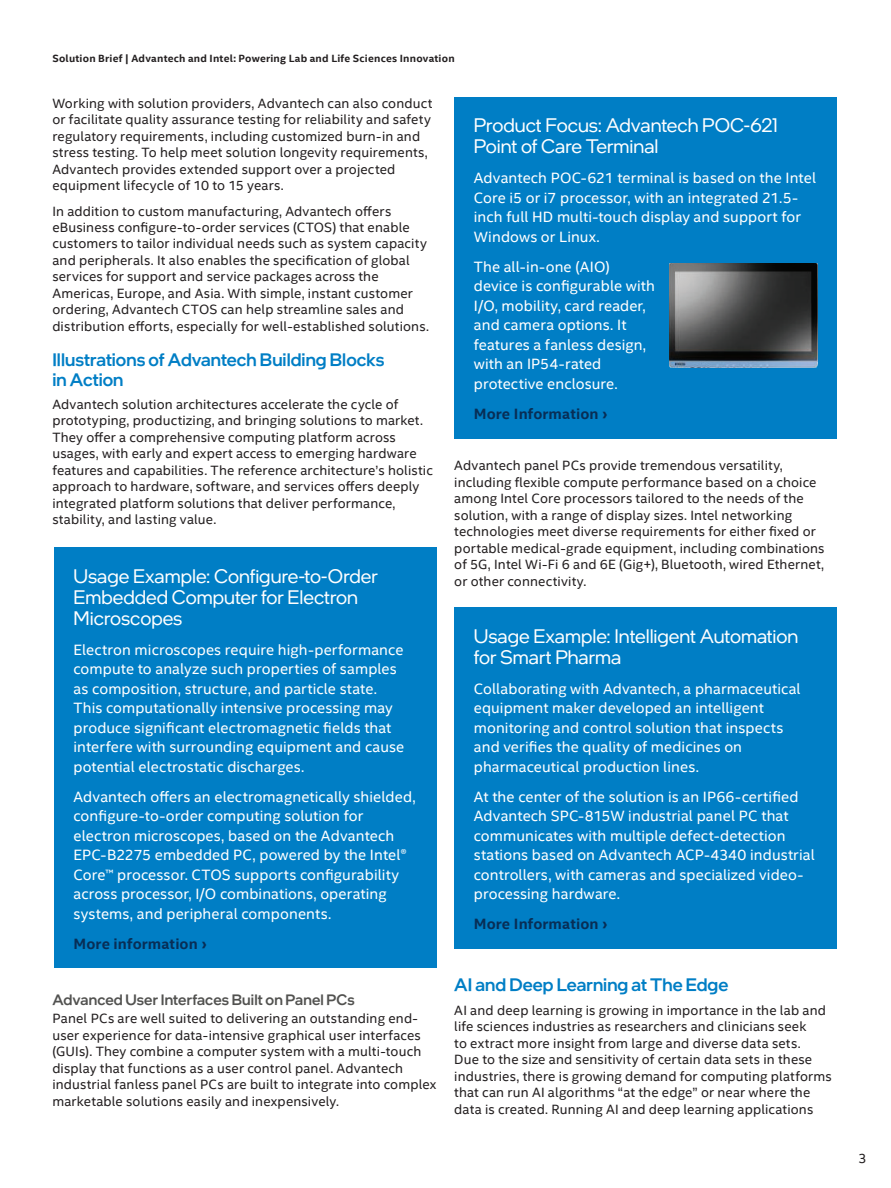
<style>
.page{position:relative;width:891px;height:1188px;background:#fff}
.page>*{position:absolute;margin:0;border:0;box-sizing:border-box;transform-origin:0 0}
.t1{font:19.5px/21px "Intel One Display";color:#fff}
.t2{font:500 18px/19.5px "Intel One Display";color:#007ec5}
.t3{font:15px/19.5px "Intel Clear";letter-spacing:.005em;color:#fff}
.t4{font:700 15px "Intel Clear";letter-spacing:.01em;color:#082e56}
.t5{font:500 15px "Intel One Display";letter-spacing:.01em;color:#525250}
.t6{font:13.5px/16.5px "Intel Clear";letter-spacing:.01em;color:#231f20}
.t7{font:700 10.5px "Intel Clear";letter-spacing:.02em;color:#231f20}
.s1{color:#007ec5}
</style>
<div class="page">
<div style="left:54px;top:548px;width:382px;height:420px;background:#007ec5"></div>
<div style="left:454px;top:97px;width:383px;height:341px;background:#007ec5"></div>
<img style="left:669px;top:264px;width:148px;height:103px">
<div style="left:454px;top:608px;width:383px;height:341px;background:#007ec5"></div>
<p class="t7" style="left:52px;top:51px;width:404px">Solution Brief | Advantech and Intel: Powering Lab and Life Sciences Innovation</p>
<p class="t6" style="left:52px;top:94px;width:382px">Working with solution providers, Advantech can also conduct or facilitate quality assurance testing for reliability and safety regulatory requirements, including customized burn-in and stress testing. To help meet solution longevity requirements, Advantech provides extended support over a projected equipment lifecycle of 10 to 15 years.</p>
<p class="t6" style="left:52px;top:202px;width:378px">In addition to custom manufacturing, Advantech offers eBusiness configure-to-order services (CTOS) that enable customers to tailor individual needs such as system capacity and peripherals. It also enables the specification of global services for support and service packages across the Americas, Europe, and Asia. With simple, instant customer ordering, Advantech CTOS can help streamline sales and distribution efforts, especially for well-established solutions.</p>
<h2 class="t2" style="left:52px;top:350px;width:334px">Illustrations of Advantech Building Blocks in Action</h2>
<p class="t6" style="left:52px;top:396px;width:382px">Advantech solution architectures accelerate the cycle of prototyping, productizing, and bringing solutions to market.<br>They offer a comprehensive computing platform across usages, with early and expert access to emerging hardware features and capabilities. The reference architecture’s holistic approach to hardware, software, and services offers deeply integrated platform solutions that deliver performance, stability, and lasting value.</p>
<h1 class="t1" style="left:74px;top:565px;width:306px">Usage Example: Configure-to-Order<br>Embedded Computer for Electron<br>Microscopes</h1>
<p class="t3" style="left:74px;top:639px;width:332px">Electron microscopes require high-performance compute to analyze such properties of samples as composition, structure, and particle state.<br>This computationally intensive processing may produce significant electromagnetic fields that interfere with surrounding equipment and cause potential electrostatic discharges.</p>
<p class="t3" style="left:74px;top:786px;width:344px">Advantech offers an electromagnetically shielded, configure-to-order computing solution for electron microscopes, based on the Advantech EPC-B2275 embedded PC, powered by the Intel® Core™ processor. CTOS supports configurability across processor, I/O combinations, operating systems, and peripheral components.<span class="s1">In</span></p>
<p class="t4" style="left:74px;top:933px;width:135px">More information ›</p>
<p class="t5" style="left:52px;top:990px;width:304px">Advanced User Interfaces Built on Panel PCs</p>
<p class="t6" style="left:52px;top:1010px;width:386px">Panel PCs are well suited to delivering an outstanding end&shy;user experience for data-intensive graphical user interfaces (GUIs). They combine a computer system with a multi-touch display that functions as a user control panel. Advantech industrial fanless panel PCs are built to integrate into complex marketable solutions easily and inexpensively.</p>
<h1 class="t1" style="left:474px;top:115px;width:306px">Product Focus: Advantech POC-621<br>Point of Care Terminal</h1>
<p class="t3" style="left:474px;top:168px;width:344px">Advantech POC-621 terminal is based on the Intel Core i5 or i7 processor, with an integrated 21.5- inch full HD multi-touch display and support for Windows or Linux.</p>
<p class="t3" style="left:474px;top:256px;width:183px">The all-in-one (AIO) device is configurable with<br>I/O, mobility, card reader, and camera options. It features a fanless design, with an IP54-rated protective enclosure.</p>
<p class="t4" style="left:474px;top:403px;width:135px">More Information ›</p>
<p class="t6" style="left:454px;top:457px;width:372px">Advantech panel PCs provide tremendous versatility, including flexible compute performance based on a choice among Intel Core processors tailored to the needs of the solution, with a range of display sizes. Intel networking technologies meet diverse requirements for either fixed or portable medical-grade equipment, including combinations of 5G, Intel Wi-Fi 6 and 6E (Gig+), Bluetooth, wired Ethernet, or other connectivity.</p>
<h1 class="t1" style="left:474px;top:625px;width:326px">Usage Example: Intelligent Automation for Smart Pharma</h1>
<p class="t3" style="left:474px;top:678px;width:328px">Collaborating with Advantech, a pharmaceutical equipment maker developed an intelligent monitoring and control solution that inspects and verifies the quality of medicines on pharmaceutical production lines.</p>
<p class="t3" style="left:474px;top:786px;width:343px">At the center of the solution is an IP66-certified Advantech SPC-815W industrial panel PC that communicates with multiple defect-detection stations based on Advantech ACP-4340 industrial controllers, with cameras and specialized video&shy;processing hardware.</p>
<p class="t4" style="left:474px;top:914px;width:135px">More Information ›</p>
<h2 class="t2" style="left:454px;top:975px;width:276px">AI and Deep Learning at The Edge</h2>
<p class="t6" style="left:454px;top:1001px;width:379px">AI and deep learning is growing in importance in the lab and life sciences industries as researchers and clinicians seek<br>to extract more insight from large and diverse data sets.<br>Due to the size and sensitivity of certain data sets in these industries, there is growing demand for computing platforms that can run AI algorithms “at the edge” or near where the data is created. Running AI and deep learning applications</p>
<p class="t6" style="left:858px;top:1150px;width:10px">3</p>
</div>
